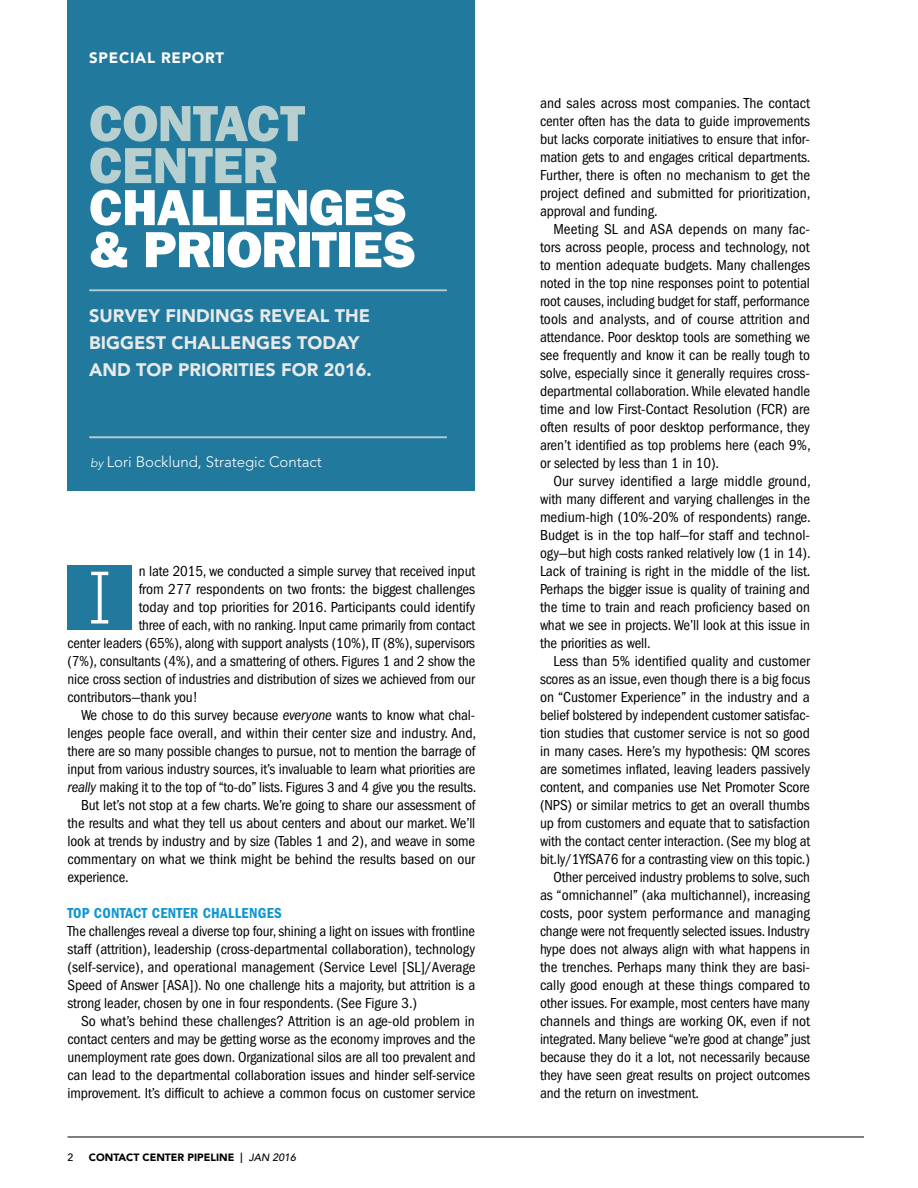
<style>
.page{position:relative;width:918px;height:1188px;background:#fff}
.page>*{position:absolute;margin:0;border:0;box-sizing:border-box;transform-origin:0 0}
.t1{font:800 51px/42px "Franklin Gothic";letter-spacing:-.01em;color:#fff}
.t2{font:800 51px/42px "Franklin Gothic";letter-spacing:-.01em;color:#b7cfce}
.t3{font:900 18px/27px "Avenir";color:#e8e9e8}
.t4{font:condensed 15px/18px "Franklin Gothic";letter-spacing:-.005em;color:#000;text-align:justify}
.t5{font:300 15px "Avenir";color:#fff}
.t6{font:600 condensed 15px "Franklin Gothic";letter-spacing:.02em;color:#0d96d4}
.t7{font:900 15px "Avenir";letter-spacing:.05em;color:#fff}
.t8{font:900 10.5px "Avenir";color:#000}
.t9{font:500 10.5px "Avenir";color:#000}
.s1{font-style:italic;font-size:12px}
.s2{font-style:italic}
.s3{font-weight:500;font-style:italic}
</style>
<div class="page">
<hr style="left:68px;top:1137px;width:796px;height:1px;background:#000">
<div style="left:68px;top:0;width:407px;height:490px;background:#21799e"></div>
<hr style="left:89px;top:436px;width:358px;height:2px;background:#b7cfce">
<hr style="left:89px;top:289px;width:358px;height:2px;background:#b7cfce">
<div style="left:68px;top:565px;width:64px;height:65px;background:#21799e"></div>
<svg style="left:91px;top:572px;width:17px;height:52px"></svg>
<p class="t7" style="left:89px;top:48px;width:136px">SPECIAL REPORT</p>
<h1 class="t2" style="left:89px;top:103px;width:218px">CONTACT<br>CENTER</h1>
<h1 class="t1" style="left:89px;top:187px;width:328px">CHALLENGES &amp; PRIORITIES</h1>
<p class="t3" style="left:89px;top:302px;width:284px">SURVEY FINDINGS REVEAL THE<br>BIGGEST CHALLENGES TODAY<br>AND TOP PRIORITIES FOR 2016.</p>
<p class="t5" style="left:91px;top:453px;width:233px"><span class="s1">by</span> Lori Bocklund, Strategic Contact</p>
<p class="t4" style="left:139px;top:562px;width:338px">n late 2015, we conducted a simple survey that received input</p>
<p class="t4" style="left:139px;top:580px;width:338px">from 277 respondents on two fronts: the biggest challenges</p>
<p class="t4" style="left:139px;top:598px;width:338px">today and top priorities for 2016. Participants could identify</p>
<p class="t4" style="left:139px;top:616px;width:338px">three of each, with no ranking. Input came primarily from contact</p>
<p class="t4" style="left:68px;top:634px;width:409px">center leaders (65%), along with support analysts (10%), IT (8%), supervisors</p>
<p class="t4" style="left:68px;top:652px;width:409px">(7%), consultants (4%), and a smattering of others. Figures 1 and 2 show the</p>
<p class="t4" style="left:68px;top:670px;width:409px">nice cross section of industries and distribution of sizes we achieved from our</p>
<p class="t4" style="left:68px;top:688px;width:132px">contributors—thank you!</p>
<p class="t4" style="left:81px;top:706px;width:396px">We chose to do this survey because <span class="s2">everyone</span> wants to know what chal-</p>
<p class="t4" style="left:68px;top:724px;width:410px">lenges people face overall, and within their center size and industry. And,</p>
<p class="t4" style="left:68px;top:742px;width:410px">there are so many possible changes to pursue, not to mention the barrage of</p>
<p class="t4" style="left:68px;top:760px;width:410px">input from various industry sources, it’s invaluable to learn what priorities are</p>
<p class="t4" style="left:68px;top:778px;width:410px"><span class="s2">really</span> making it to the top of “to-do” lists. Figures 3 and 4 give you the results.</p>
<p class="t4" style="left:81px;top:796px;width:396px">But let’s not stop at a few charts. We’re going to share our assessment of</p>
<p class="t4" style="left:68px;top:814px;width:409px">the results and what they tell us about centers and about our market. We’ll</p>
<p class="t4" style="left:68px;top:832px;width:409px">look at trends by industry and by size (Tables 1 and 2), and weave in some</p>
<p class="t4" style="left:68px;top:850px;width:409px">commentary on what we think might be behind the results based on our</p>
<p class="t4" style="left:68px;top:868px;width:63px">experience.</p>
<p class="t6" style="left:68px;top:904px;width:216px">TOP CONTACT CENTER CHALLENGES</p>
<p class="t4" style="left:68px;top:922px;width:409px">The challenges reveal a diverse top four, shining a light on issues with frontline staff (attrition), leadership (cross-departmental collaboration), technology (self-service), and operational management (Service Level [SL]/Average Speed of Answer [ASA]). No one challenge hits a majority, but attrition is a strong leader, chosen by one in four respondents. (See Figure 3.)</p>
<p class="t4" style="left:68px;top:1012px;width:410px;text-indent:14px">So what’s behind these challenges? Attrition is an age-old problem in contact centers and may be getting worse as the economy improves and the unemployment rate goes down. Organizational silos are all too prevalent and can lead to the departmental collaboration issues and hinder self-service improvement. It’s difficult to achieve a common focus on customer service</p>
<p class="t9" style="left:68px;top:1151px;width:7px">2</p>
<p class="t8" style="left:89px;top:1151px;width:209px">CONTACT CENTER PIPELINE ❘ <span class="s3">JAN 2016</span></p>
<p class="t4" style="left:540px;top:94px;width:272px">and sales across most companies. The contact center often has the data to guide improvements but lacks corporate initiatives to ensure that infor&shy;mation gets to and engages critical departments.<br>Further, there is often no mechanism to get the project defined and submitted for prioritization, approval and funding.</p>
<p class="t4" style="left:540px;top:220px;width:272px;text-indent:14px">Meeting SL and ASA depends on many fac&shy;tors across people, process and technology, not to mention adequate budgets. Many challenges noted in the top nine responses point to potential root causes, including budget for staff, performance tools and analysts, and of course attrition and attendance. Poor desktop tools are something we see frequently and know it can be really tough to solve, especially since it generally requires cross&shy;departmental collaboration. While elevated handle time and low First-Contact Resolution (FCR) are often results of poor desktop performance, they aren’t identified as top problems here (each 9%, or selected by less than 1 in 10).</p>
<p class="t4" style="left:540px;top:472px;width:272px;text-indent:14px">Our survey identified a large middle ground, with many different and varying challenges in the medium-high (10%-20% of respondents) range.<br>Budget is in the top half—for staff and technol&shy;ogy—but high costs ranked relatively low (1 in 14).<br>Lack of training is right in the middle of the list.<br>Perhaps the bigger issue is quality of training and the time to train and reach proficiency based on what we see in projects. We’ll look at this issue in the priorities as well.</p>
<p class="t4" style="left:554px;top:652px;width:258px">Less than 5% identified quality and customer</p>
<p class="t4" style="left:540px;top:670px;width:272px">scores as an issue, even though there is a big focus</p>
<p class="t4" style="left:540px;top:688px;width:271px">on “Customer Experience” in the industry and a</p>
<p class="t4" style="left:540px;top:706px;width:271px">belief bolstered by independent customer satisfac-</p>
<p class="t4" style="left:540px;top:724px;width:271px">tion studies that customer service is not so good</p>
<p class="t4" style="left:540px;top:742px;width:272px">in many cases. Here’s my hypothesis: QM scores</p>
<p class="t4" style="left:540px;top:760px;width:272px">are sometimes inflated, leaving leaders passively</p>
<p class="t4" style="left:540px;top:778px;width:271px">content, and companies use Net Promoter Score</p>
<p class="t4" style="left:540px;top:796px;width:271px">(NPS) or similar metrics to get an overall thumbs</p>
<p class="t4" style="left:540px;top:814px;width:272px">up from customers and equate that to satisfaction</p>
<p class="t4" style="left:540px;top:832px;width:272px">with the contact center interaction. (See my blog at</p>
<p class="t4" style="left:540px;top:850px;width:272px">bit.ly/1YfSA76 for a contrasting view on this topic.)</p>
<p class="t4" style="left:554px;top:868px;width:258px">Other perceived industry problems to solve, such</p>
<p class="t4" style="left:540px;top:886px;width:272px">as “omnichannel” (aka multichannel), increasing</p>
<p class="t4" style="left:540px;top:904px;width:272px">costs, poor system performance and managing</p>
<p class="t4" style="left:540px;top:922px;width:271px">change were not frequently selected issues. Industry</p>
<p class="t4" style="left:540px;top:940px;width:272px">hype does not always align with what happens in</p>
<p class="t4" style="left:540px;top:958px;width:272px">the trenches. Perhaps many think they are basi-</p>
<p class="t4" style="left:540px;top:976px;width:272px">cally good enough at these things compared to</p>
<p class="t4" style="left:540px;top:994px;width:271px">other issues. For example, most centers have many</p>
<p class="t4" style="left:540px;top:1012px;width:272px">channels and things are working OK, even if not</p>
<p class="t4" style="left:540px;top:1030px;width:272px">integrated. Many believe “we’re good at change” just</p>
<p class="t4" style="left:540px;top:1048px;width:272px">because they do it a lot, not necessarily because</p>
<p class="t4" style="left:540px;top:1066px;width:272px">they have seen great results on project outcomes</p>
<p class="t4" style="left:540px;top:1084px;width:161px">and the return on investment.</p>
</div>
